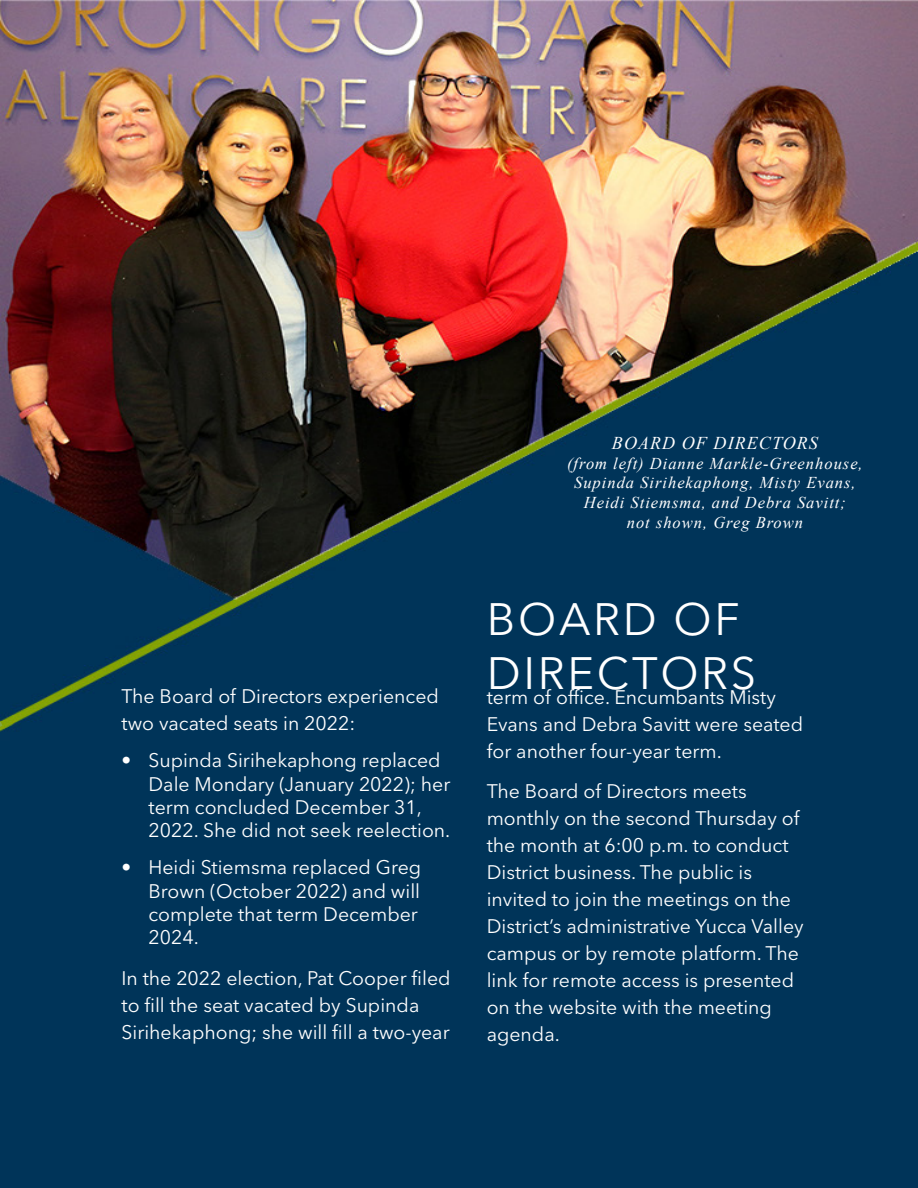
<style>
.page{position:relative;width:918px;height:1188px;background:#fff}
.page>*{position:absolute;margin:0;border:0;box-sizing:border-box;transform-origin:0 0}
.t1{font:45px "Avenir Next LT Pro";letter-spacing:.06em;color:#fff}
.t2{font:19.5px/27px "Avenir Next LT Pro";color:#fff}
.t3{font:italic 18px "Times New Roman";letter-spacing:.06em;color:#fff}
.t4{font:italic 16.5px/19.8px "Times New Roman";letter-spacing:.06em;color:#fff;text-align:center}
</style>
<div class="page">
<img style="left:0;top:0;width:918px;height:1188px">
<svg style="left:0;top:718px;width:8px;height:81px"></svg>
<p class="t2" style="left:122px;top:683px;width:319px">The Board of Directors experienced two vacated seats in 2022:</p>
<p class="t2" style="left:148px;top:749px;width:303px;line-height:23.4px;text-indent:-27px">• Supinda Sirihekaphong replaced<br>Dale Mondary (January 2022); her term concluded December 31,<br>2022. She did not seek reelection.</p>
<p class="t2" style="left:148px;top:856px;width:274px;line-height:23.4px;text-indent:-27px">• Heidi Stiemsma replaced Greg<br>Brown (October 2022) and will complete that term December<br>2024.</p>
<p class="t2" style="left:122px;top:965px;width:331px">In the 2022 election, Pat Cooper filed to fill the seat vacated by Supinda<br>Sirihekaphong; she will fill a two-year</p>
<p class="t3" style="left:612px;top:430px;width:208px">BOARD OF DIRECTORS</p>
<p class="t4" style="left:567px;top:453px;width:297px">(from left) Dianne Markle-Greenhouse,<br>Supinda Sirihekaphong, Misty Evans,</p>
<p class="t4" style="left:584px;top:492px;width:264px">Heidi Stiemsma, and Debra Savitt;</p>
<p class="t4" style="left:627px;top:512px;width:178px">not shown, Greg Brown</p>
<p class="t1" style="left:487px;top:592px;width:255px">BOARD OF</p>
<p class="t1" style="left:487px;top:646px;width:271px">DIRECTORS</p>
<p class="t2" style="left:487px;top:684px;width:318px">term of office. Encumbants Misty<br>Evans and Debra Savitt were seated for another four-year term.</p>
<p class="t2" style="left:487px;top:778px;width:319px">The Board of Directors meets monthly on the second Thursday of the month at 6:00 p.m. to conduct<br>District business. The public is invited to join the meetings on the<br>District’s administrative Yucca Valley campus or by remote platform. The link for remote access is presented on the website with the meeting agenda.</p>
</div>
